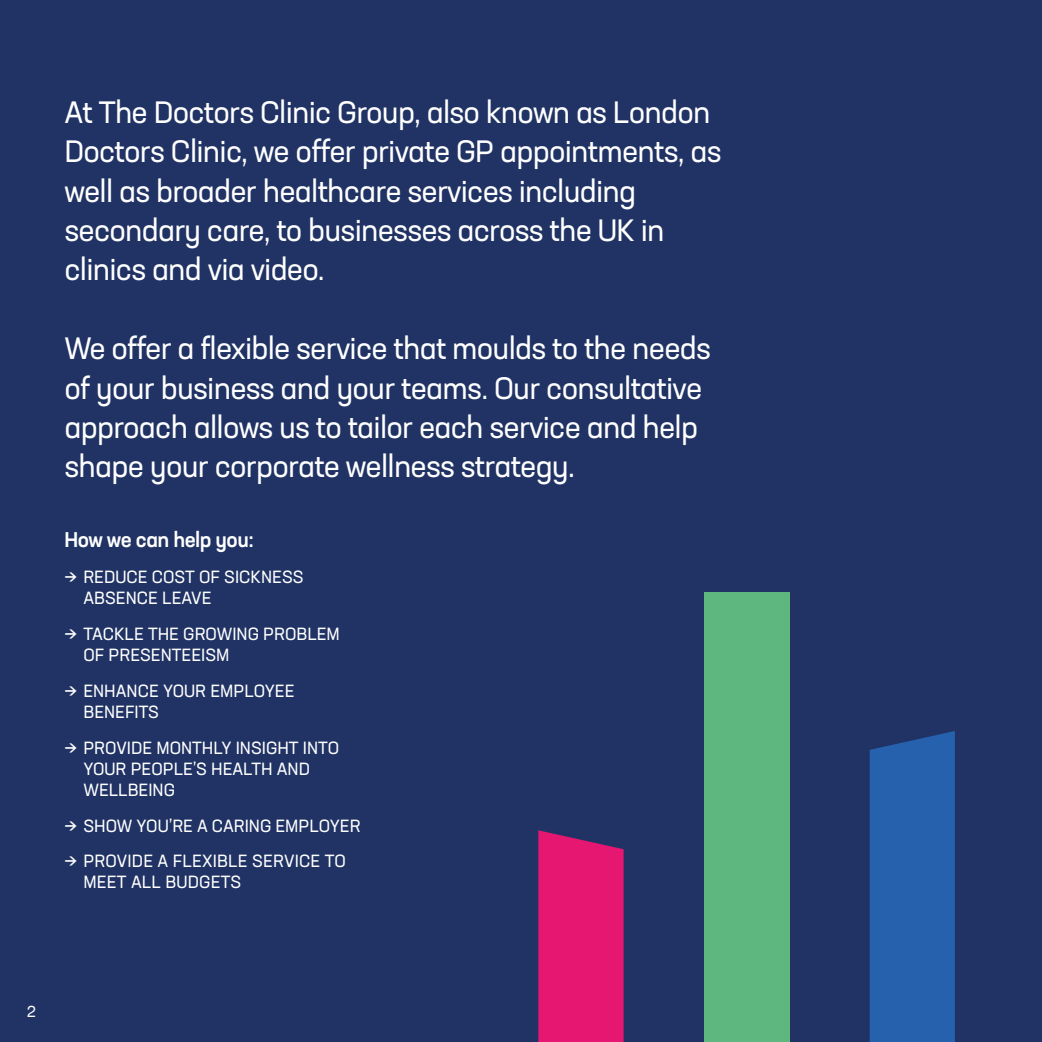
<style>
.page{position:relative;width:1042px;height:1042px;background:#203364}
.page>*{position:absolute;margin:0;border:0;box-sizing:border-box;transform-origin:0 0}
.t1{font:30.62px/39.4px "Neusa Next Std";letter-spacing:-.025em;color:#fff}
.t2{font:500 21px "Neusa Next Std";letter-spacing:-.025em;color:#fff}
.t3{font:17.5px/21px "Neusa Next Std";color:#fff}
.t4{font:15.75px "Neusa Next Std";color:#fff}
</style>
<div class="page">
<div style="left:704px;top:592px;width:85px;height:450px;background:#5db77e"></div>
<div style="left:869px;top:731px;width:86px;height:311px;background:#2561ac"></div>
<div style="left:538px;top:830px;width:85px;height:212px;background:#e61771"></div>
<p class="t1" style="left:64px;top:92px;width:659px">At The Doctors Clinic Group, also known as London Doctors Clinic, we offer private GP appointments, as well as broader healthcare services including secondary care, to businesses across the UK in clinics and via video.</p>
<p class="t1" style="left:64px;top:328px;width:648px">We offer a flexible service that moulds to the needs of your business and your teams. Our consultative approach allows us to tailor each service and help shape your corporate wellness strategy.</p>
<p class="t2" style="left:64px;top:526px;width:191px">How we can help you:</p>
<p class="t3" style="left:83px;top:566px;width:222px;text-indent:-19px">→ REDUCE COST OF SICKNESS<br>ABSENCE LEAVE</p>
<p class="t3" style="left:83px;top:623px;width:258px;text-indent:-19px">→ TACKLE THE GROWING PROBLEM<br>OF PRESENTEEISM</p>
<p class="t3" style="left:83px;top:680px;width:213px;text-indent:-19px">→ ENHANCE YOUR EMPLOYEE<br>BENEFITS</p>
<p class="t3" style="left:83px;top:737px;width:257px;text-indent:-19px">→ PROVIDE MONTHLY INSIGHT INTO<br>YOUR PEOPLE’S HEALTH AND<br>WELLBEING</p>
<p class="t3" style="left:64px;top:814px;width:298px">→ SHOW YOU’RE A CARING EMPLOYER</p>
<p class="t3" style="left:83px;top:850px;width:264px;text-indent:-19px">→ PROVIDE A FLEXIBLE SERVICE TO<br>MEET ALL BUDGETS</p>
<p class="t4" style="left:27px;top:1001px;width:11px">2</p>
</div>
